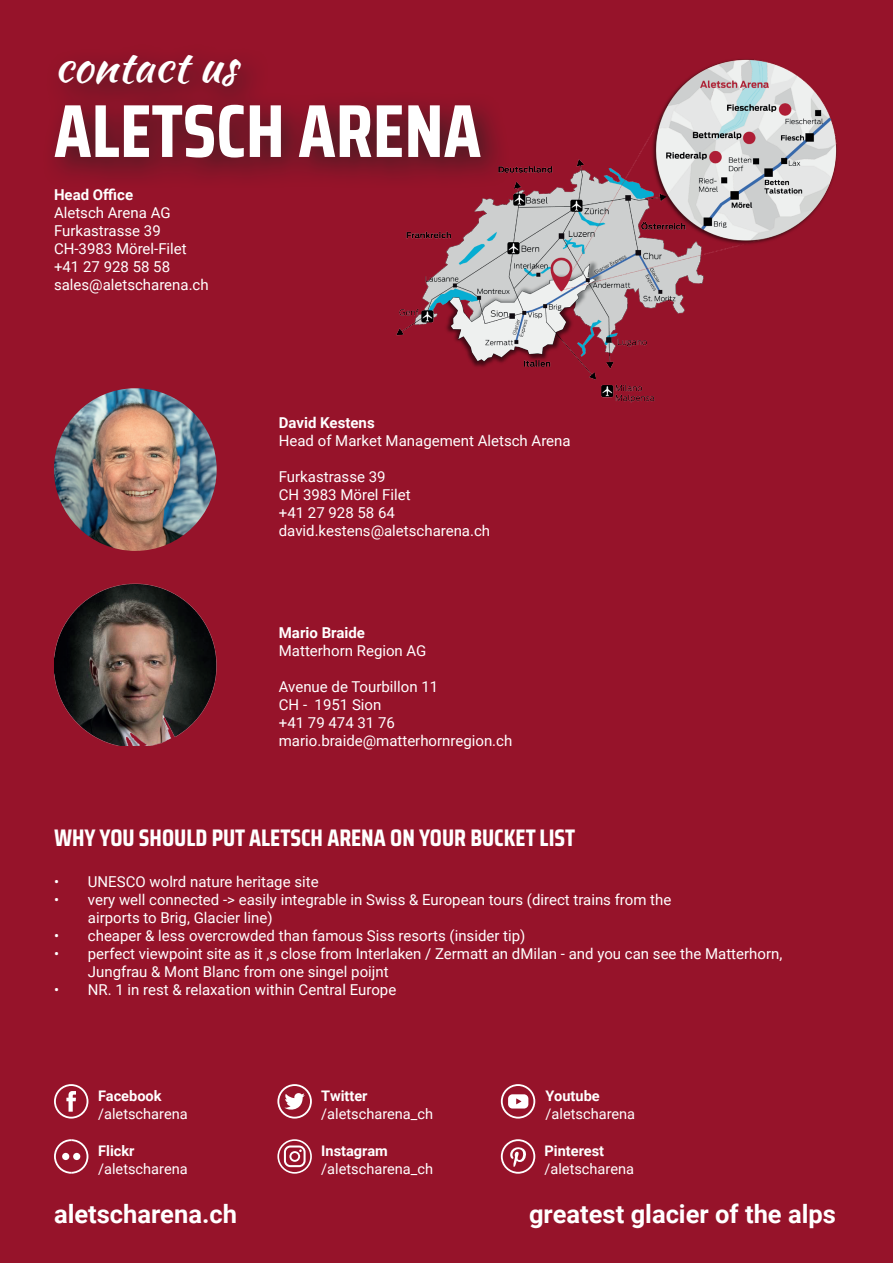
<style>
.page{position:relative;width:893px;height:1263px;background:#96132a}
.page>*{position:absolute;margin:0;border:0;box-sizing:border-box;transform-origin:0 0}
.t1{font:700 75px "Saira Condensed";color:#fff}
.t2{font:45px "Kaushan Script";color:#fff}
.t3{font:700 25.5px "Roboto";color:#fff}
.t4{font:700 24px "Saira Condensed";color:#fff}
.t5{font:15px/18px "Roboto";color:#fff}
.t6{font:700 15px "Roboto";color:#fff}
.t7{font:14.55px "Roboto";color:#fff}
.t8{font:700 14.55px "Roboto";color:#fff}
</style>
<div class="page">
<div style="left:42px;top:42px;width:470px;height:148px;background:#231f20;opacity:.75"></div>
<img style="left:54px;top:583px;width:163px;height:163px">
<img style="left:54px;top:388px;width:163px;height:163px;border-radius:81px">
<svg style="left:54px;top:1084px;width:34px;height:34px"></svg>
<svg style="left:501px;top:1084px;width:34px;height:34px"></svg>
<svg style="left:54px;top:1139px;width:34px;height:35px"></svg>
<div style="left:73px;top:1153px;width:7px;height:7px;background:#fff;border-radius:50%"></div>
<div style="left:62px;top:1153px;width:7px;height:7px;background:#fff;border-radius:50%"></div>
<svg style="left:277px;top:1139px;width:35px;height:35px"></svg>
<svg style="left:501px;top:1139px;width:34px;height:35px"></svg>
<svg style="left:277px;top:1084px;width:35px;height:34px"></svg>
<img style="left:380px;top:56px;width:457px;height:347px">
<h2 class="t2" style="left:54px;top:33px;width:184px">contact us</h2>
<h1 class="t1" style="left:54px;top:74px;width:429px">ALETSCH ARENA</h1>
<p class="t6" style="left:54px;top:184px;width:81px">Head Office</p>
<p class="t5" style="left:54px;top:203px;width:156px">Aletsch Arena AG<br>Furkastrasse 39<br>CH-3983 Mörel-Filet +41 27 928 58 58 sales@aletscharena.ch</p>
<p class="t6" style="left:279px;top:412px;width:97px">David Kestens</p>
<p class="t5" style="left:279px;top:431px;width:293px">Head of Market Management Aletsch Arena</p>
<p class="t5" style="left:279px;top:467px;width:213px">Furkastrasse 39<br>CH 3983 Mörel Filet<br>+41 27 928 58 64 david.kestens@aletscharena.ch</p>
<p class="t6" style="left:279px;top:622px;width:88px">Mario Braide</p>
<p class="t5" style="left:279px;top:641px;width:149px">Matterhorn Region AG</p>
<p class="t5" style="left:279px;top:677px;width:235px">Avenue de Tourbillon 11<br>CH - 1951 Sion<br>+41 79 474 31 76 mario.braide@matterhornregion.ch</p>
<h3 class="t4" style="left:54px;top:819px;width:523px">WHY YOU SHOULD PUT ALETSCH ARENA ON YOUR BUCKET LIST</h3>
<p class="t5" style="left:54px;top:872px;width:266px">• UNESCO wolrd nature heritage site</p>
<p class="t5" style="left:88px;top:890px;width:585px;text-indent:-34px">• very well connected -&gt; easily integrable in Swiss &amp; European tours (direct trains from the airports to Brig, Glacier line)</p>
<p class="t5" style="left:54px;top:926px;width:473px">• cheaper &amp; less overcrowded than famous Siss resorts (insider tip)</p>
<p class="t5" style="left:88px;top:944px;width:696px;text-indent:-34px">• perfect viewpoint site as it ‚s close from Interlaken / Zermatt an dMilan - and you can see the Matterhorn,<br>Jungfrau &amp; Mont Blanc from one singel poijnt</p>
<p class="t5" style="left:54px;top:980px;width:344px">• NR. 1 in rest &amp; relaxation within Central Europe</p>
<p class="t8" style="left:98px;top:1086px;width:65px">Facebook</p>
<p class="t7" style="left:98px;top:1103px;width:91px">/aletscharena</p>
<p class="t8" style="left:98px;top:1141px;width:38px">Flickr</p>
<p class="t7" style="left:98px;top:1158px;width:91px">/aletscharena</p>
<p class="t8" style="left:321px;top:1086px;width:48px">Twitter</p>
<p class="t7" style="left:321px;top:1103px;width:113px">/aletscharena_ch</p>
<p class="t8" style="left:321px;top:1141px;width:68px">Instagram</p>
<p class="t7" style="left:321px;top:1158px;width:113px">/aletscharena_ch</p>
<p class="t8" style="left:546px;top:1086px;width:56px">Youtube</p>
<p class="t7" style="left:546px;top:1103px;width:91px">/aletscharena</p>
<p class="t8" style="left:544px;top:1141px;width:61px">Pinterest</p>
<p class="t7" style="left:544px;top:1158px;width:91px">/aletscharena</p>
<h3 class="t3" style="left:54px;top:1196px;width:184px">aletscharena.ch</h3>
<h3 class="t3" style="left:529px;top:1196px;width:308px">greatest glacier of the alps</h3>
</div>
